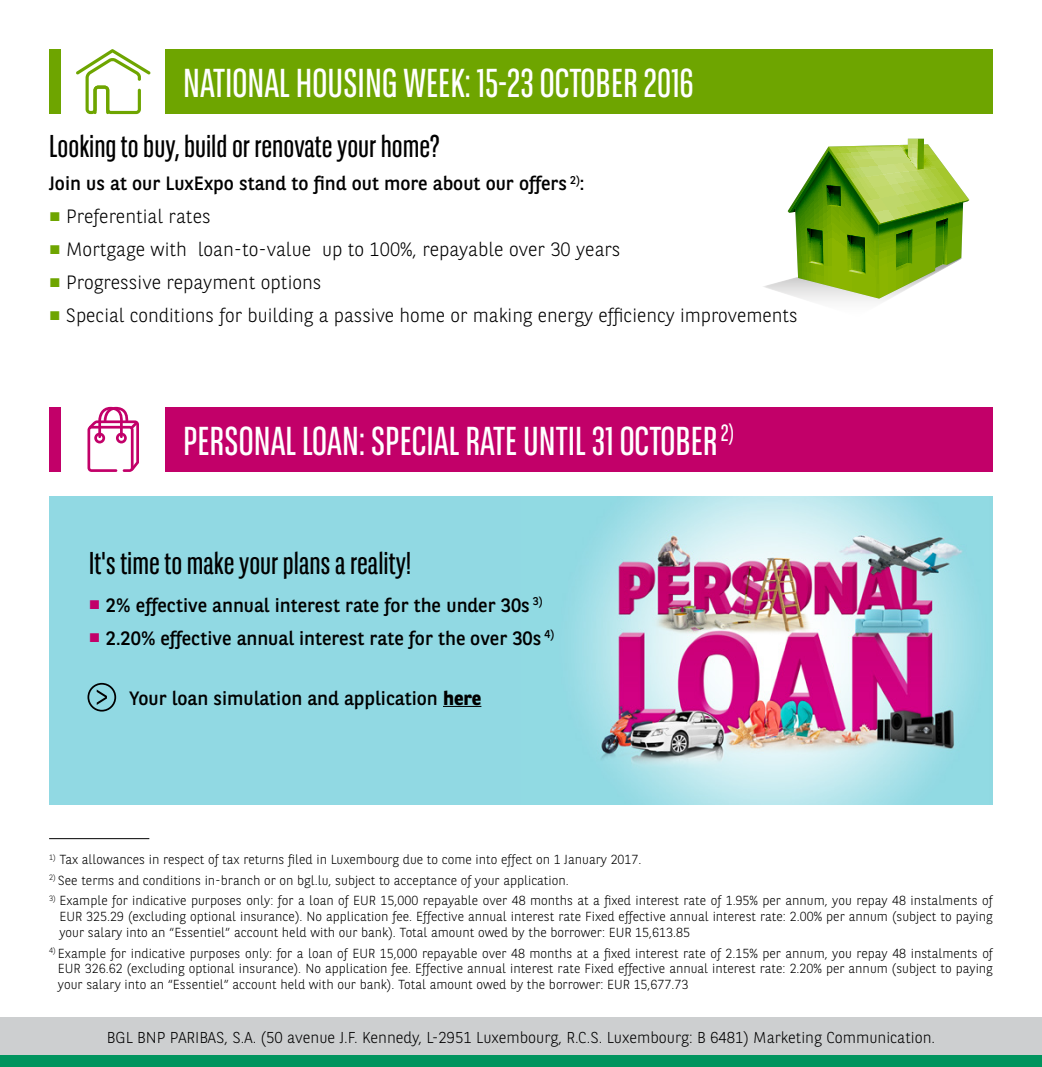
<style>
.page{position:relative;width:1042px;height:1067px;background:#fff}
.page>*{position:absolute;margin:0;border:0;box-sizing:border-box;transform-origin:0 0}
.t1{font:40.25px "BNPP Sans Condensed";color:#fff}
.t2{font:31.5px "BNPP Sans Condensed";color:#000}
.t3{font:19.25px "BNPP Sans";color:#000}
.t4{font:300 19.25px "BNPP Sans";color:#000}
.t5{font:300 15.75px "BNPP Sans";color:#000}
.t6{font:300 13.12px/15.8px "BNPP Sans";color:#000;text-align:justify}
.s1{font-family:"Times New Roman";font-weight:400;color:#6ea500}
.s2{font-family:"Times New Roman";color:#c20069}
.s3{font-weight:700}
</style>
<div class="page">
<div style="left:49px;top:497px;width:472px;height:307px;background:#91d9e3"></div>
<svg style="left:787px;top:139px;width:182px;height:160px"></svg>
<div style="left:0;top:1017px;width:1042px;height:38px;background:#cdcfd0"></div>
<div style="left:0;top:1055px;width:1042px;height:12px;background:#00945e"></div>
<div style="left:49px;top:49px;width:12px;height:65px;background:#6ea500"></div>
<div style="left:49px;top:407px;width:12px;height:65px;background:#c20069"></div>
<div style="left:166px;top:49px;width:827px;height:65px;background:#6ea500"></div>
<div style="left:166px;top:407px;width:827px;height:65px;background:#c20069"></div>
<svg style="left:76px;top:49px;width:75px;height:65px"></svg>
<svg style="left:87px;top:407px;width:52px;height:65px"></svg>
<div style="left:87px;top:683px;width:29px;height:28px;border:2px solid #000;border-radius:50%"></div>
<svg style="left:97px;top:689px;width:10px;height:16px"></svg>
<hr style="left:443px;top:706px;width:38px;height:1px;background:#000">
<hr style="left:49px;top:838px;width:100px;height:1px;background:#000">
<img style="left:521px;top:497px;width:472px;height:307px">
<h1 class="t1" style="left:183px;top:58px;width:512px">NATIONAL HOUSING WEEK: 15-23 OCTOBER 2016</h1>
<h2 class="t2" style="left:49px;top:126px;width:392px">Looking to buy, build or renovate your home?</h2>
<h3 class="t3" style="left:49px;top:170px;width:537px">Join us at our LuxExpo stand to find out more about our offers <sup>2)</sup>:</h3>
<h3 class="t4" style="left:49px;top:203px;width:163px"><span class="s1">■</span> Preferential rates</h3>
<h3 class="t4" style="left:49px;top:236px;width:573px"><span class="s1">■</span> Mortgage with loan-to-value up to 100%, repayable over 30 years</h3>
<h3 class="t4" style="left:49px;top:269px;width:274px"><span class="s1">■</span> Progressive repayment options</h3>
<h3 class="t4" style="left:49px;top:302px;width:750px"><span class="s1">■</span> Special conditions for building a passive home or making energy efficiency improvements</h3>
<h1 class="t1" style="left:183px;top:415px;width:552px">PERSONAL LOAN: SPECIAL RATE UNTIL 31 OCTOBER <sup>2)</sup></h1>
<h2 class="t2" style="left:89px;top:543px;width:324px">It's time to make your plans a reality!</h2>
<h3 class="t3" style="left:89px;top:591px;width:455px"><span class="s2">■</span> 2% effective annual interest rate for the under 30s <sup>3)</sup></h3>
<h3 class="t3" style="left:89px;top:624px;width:467px"><span class="s2">■</span> 2.20% effective annual interest rate for the over 30s <sup>4)</sup></h3>
<h3 class="t3" style="left:129px;top:684px;width:354px">Your loan simulation and application <span class="s3">here</span></h3>
<p class="t6" style="left:49px;top:850px;width:594px"><sup>1)</sup> Tax allowances in respect of tax returns filed in Luxembourg due to come into effect on 1 January 2017.</p>
<p class="t6" style="left:49px;top:871px;width:521px"><sup>2)</sup> See terms and conditions in-branch or on bgl.lu, subject to acceptance of your application.</p>
<p class="t6" style="left:59px;top:892px;width:935px;text-indent:-10px"><sup>3)</sup> Example for indicative purposes only: for a loan of EUR 15,000 repayable over 48 months at a fixed interest rate of 1.95% per annum, you repay 48 instalments of EUR 325.29 (excluding optional insurance). No application fee. Effective annual interest rate Fixed effective annual interest rate: 2.00% per annum (subject to paying your salary into an “Essentiel” account held with our bank). Total amount owed by the borrower: EUR 15,613.85</p>
<p class="t6" style="left:58px;top:944px;width:936px;text-indent:-9px"><sup>4)</sup> Example for indicative purposes only: for a loan of EUR 15,000 repayable over 48 months at a fixed interest rate of 2.15% per annum, you repay 48 instalments of EUR 326.62 (excluding optional insurance). No application fee. Effective annual interest rate Fixed effective annual interest rate: 2.20% per annum (subject to paying your salary into an “Essentiel” account held with our bank). Total amount owed by the borrower: EUR 15,677.73</p>
<p class="t5" style="left:107px;top:1026px;width:830px">BGL BNP PARIBAS, S.A. (50 avenue J.F. Kennedy, L-2951 Luxembourg, R.C.S. Luxembourg: B 6481) Marketing Communication.</p>
</div>
